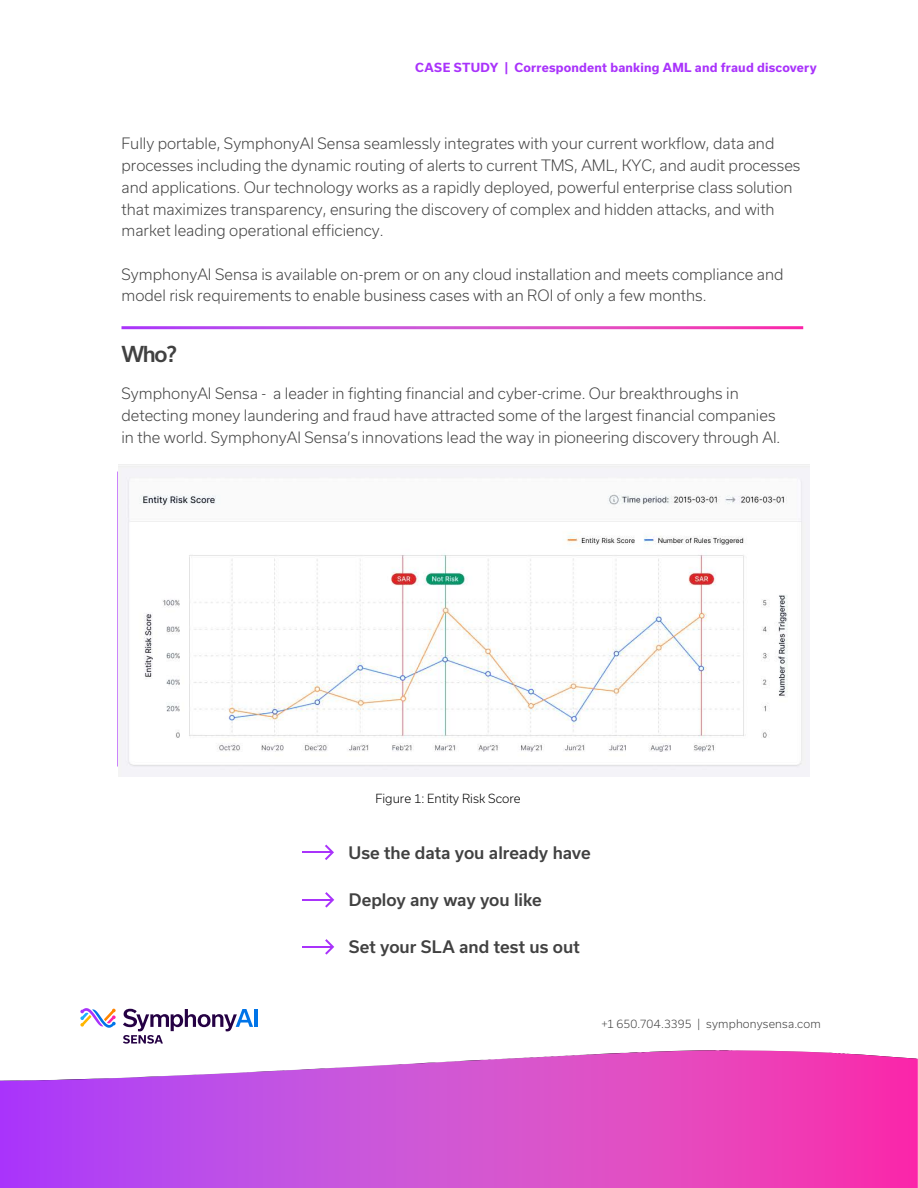
<style>
.page{position:relative;width:918px;height:1188px;background:#fff}
.page>*{position:absolute;margin:0;border:0;box-sizing:border-box;transform-origin:0 0}
.t1{font:500 21px "Usual";color:#414141}
.t2{font:500 16.5px "Usual";letter-spacing:-.005em;color:#414141}
.t3{font:300 15px/21.8px "Usual";color:#414141}
.t4{font:700 12px "Usual";letter-spacing:.015em;color:#a933fb}
.t5{font:300 12px "Usual";color:#000}
.t6{font:300 11.25px "Usual";letter-spacing:.015em;color:#414141}
</style>
<div class="page">
<svg style="left:0;top:1050px;width:918px;height:138px;background:#d75ad4"></svg>
<svg style="left:80px;top:1008px;width:36px;height:20px"></svg>
<hr style="left:254px;top:1009px;width:4px;height:18px;background:#0074e8">
<svg style="left:123px;top:1009px;width:130px;height:35px"></svg>
<svg style="left:325px;top:892px;width:9px;height:16px"></svg>
<hr style="left:302px;top:899px;width:30px;height:2px;background:#a933fb">
<svg style="left:325px;top:939px;width:9px;height:16px"></svg>
<hr style="left:302px;top:946px;width:30px;height:2px;background:#a933fb">
<svg style="left:325px;top:845px;width:9px;height:15px"></svg>
<hr style="left:302px;top:851px;width:29px;height:2px;background:#a933fb">
<img style="left:119px;top:464px;width:691px;height:312px">
<p class="t4" style="left:415px;top:61px;width:403px">CASE STUDY | Correspondent banking AML and fraud discovery</p>
<p class="t3" style="left:121px;top:133px;width:680px">Fully portable, SymphonyAI Sensa seamlessly integrates with your current workflow, data and processes including the dynamic routing of alerts to current TMS, AML, KYC, and audit processes and applications. Our technology works as a rapidly deployed, powerful enterprise class solution that maximizes transparency, ensuring the discovery of complex and hidden attacks, and with market leading operational efficiency.</p>
<p class="t3" style="left:122px;top:263px;width:664px">SymphonyAI Sensa is available on-prem or on any cloud installation and meets compliance and model risk requirements to enable business cases with an ROI of only a few months.</p>
<h1 class="t1" style="left:122px;top:342px;width:57px">Who?</h1>
<p class="t3" style="left:122px;top:383px;width:660px">SymphonyAI Sensa - a leader in fighting financial and cyber-crime. Our breakthroughs in detecting money laundering and fraud have attracted some of the largest financial companies in the world. SymphonyAI Sensa’s innovations lead the way in pioneering discovery through AI.</p>
<p class="t5" style="left:375px;top:792px;width:147px">Figure 1: Entity Risk Score</p>
<p class="t2" style="left:349px;top:843px;width:244px">Use the data you already have</p>
<p class="t2" style="left:349px;top:890px;width:194px">Deploy any way you like</p>
<p class="t2" style="left:349px;top:937px;width:232px">Set your SLA and test us out</p>
<p class="t6" style="left:602px;top:1017px;width:221px">+1 650.704.3395 | symphonysensa.com</p>
</div>
